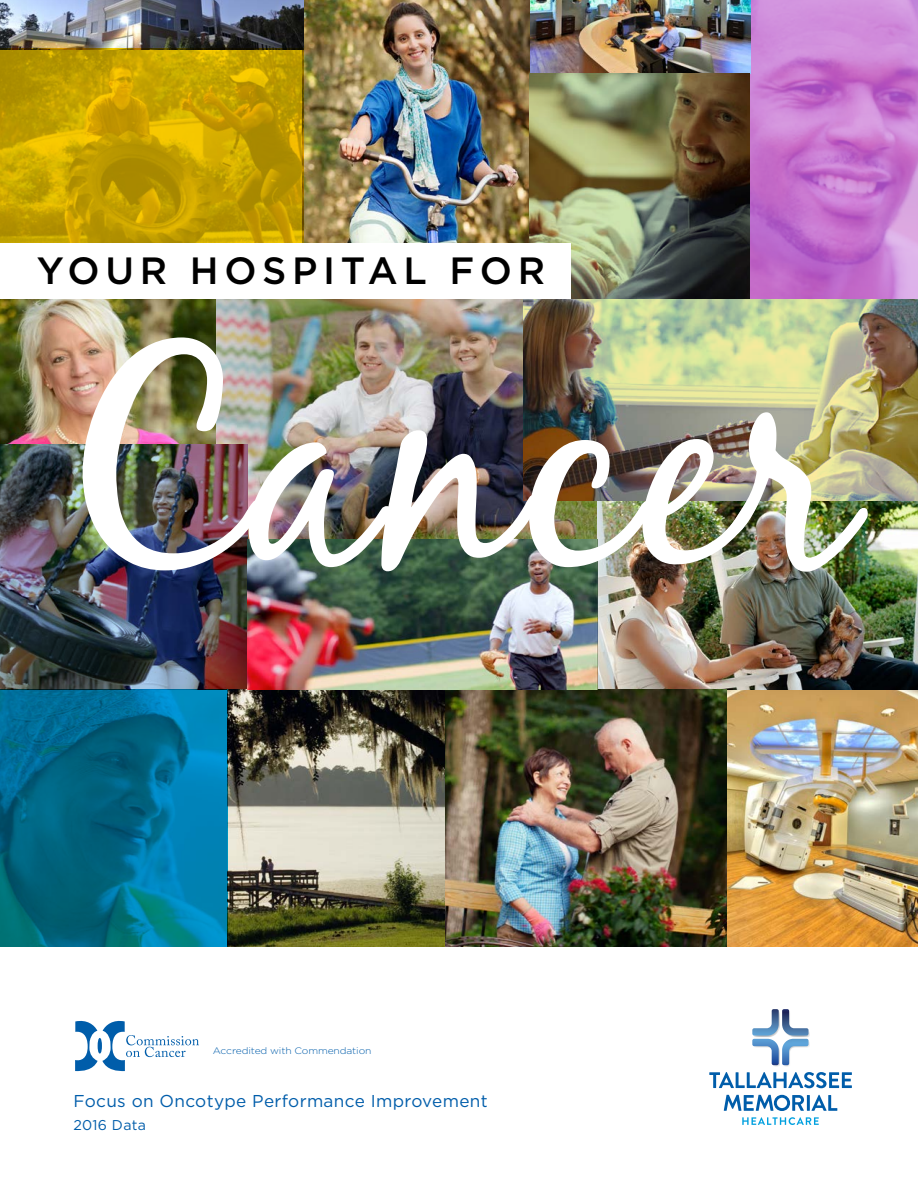
<style>
.page{position:relative;width:918px;height:1188px;background:#fff}
.page>*{position:absolute;margin:0;border:0;box-sizing:border-box;transform-origin:0 0}
.t1{font:300.6px "Black Jack";letter-spacing:.02em;color:#fff}
.t2{font:500 37.95px "Gotham";letter-spacing:.15em;color:#000}
.t3{font:17.1px "Gotham";letter-spacing:.02em;color:#005daa}
.t4{font:14.1px "Gotham";letter-spacing:.02em;color:#005daa}
.t5{font:300 9.3px "Gotham";letter-spacing:-.01em;color:#005daa;scale:1.1 1}
</style>
<div class="page">
<img style="left:783px;top:1042px;width:27px;height:25px">
<svg style="left:752px;top:1009px;width:57px;height:56px"></svg>
<svg style="left:709px;top:1072px;width:143px;height:16px"></svg>
<hr style="left:807px;top:1095px;width:3px;height:16px;background:#005daa">
<svg style="left:811px;top:1095px;width:26px;height:16px"></svg>
<svg style="left:742px;top:1117px;width:77px;height:8px"></svg>
<svg style="left:724px;top:1095px;width:80px;height:16px"></svg>
<svg style="left:75px;top:1021px;width:124px;height:50px"></svg>
<img style="left:0;top:299px;width:216px;height:145px">
<img style="left:750px;top:0;width:168px;height:299px">
<img style="left:726px;top:689px;width:192px;height:257px">
<img style="left:529px;top:0;width:222px;height:73px">
<img style="left:303px;top:0;width:226px;height:243px">
<img style="left:216px;top:299px;width:381px;height:240px">
<img style="left:529px;top:73px;width:221px;height:226px">
<img style="left:0;top:445px;width:247px;height:244px">
<img style="left:597px;top:501px;width:321px;height:188px">
<img style="left:524px;top:299px;width:394px;height:202px">
<img style="left:228px;top:689px;width:222px;height:258px">
<img style="left:446px;top:689px;width:280px;height:257px">
<img style="left:247px;top:539px;width:350px;height:150px">
<img style="left:0;top:0;width:303px;height:48px">
<svg style="left:0;top:689px;width:228px;height:258px;background:#006f92"></svg>
<svg style="left:0;top:48px;width:303px;height:195px;background:#c29f00"></svg>
<div style="left:0;top:243px;width:571px;height:55px;background:#fff"></div>
<h2 class="t2" style="left:37px;top:246px;width:510px">YOUR HOSPITAL FOR</h2>
<h1 class="t1" style="left:61px;top:281px;width:794px">Cancer</h1>
<p class="t5" style="left:213px;top:1044px;width:146px">Accredited with Commendation</p>
<p class="t3" style="left:74px;top:1090px;width:416px">Focus on Oncotype Performance Improvement</p>
<p class="t4" style="left:74px;top:1116px;width:74px">2016 Data</p>
</div>
